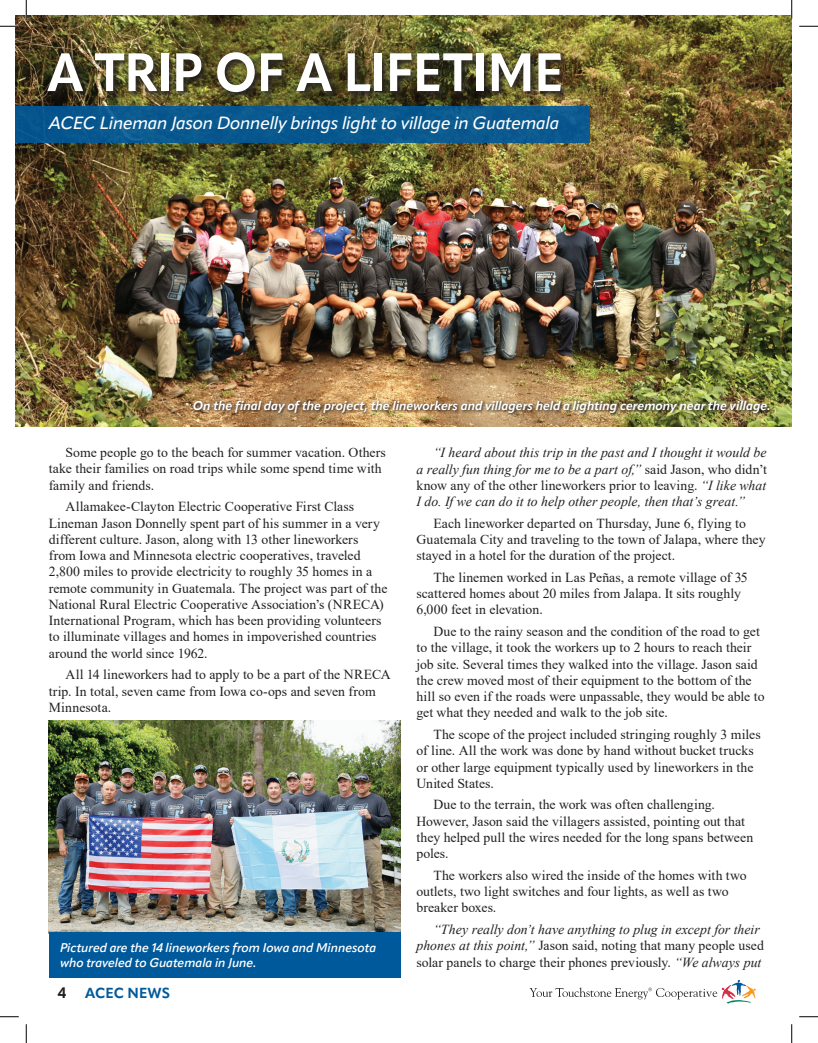
<style>
.page{position:relative;width:818px;height:1043px;background:#fff}
.page>*{position:absolute;margin:0;border:0;box-sizing:border-box;transform-origin:0 0}
.t1{font:700 53.25px "Apparat";letter-spacing:-.005em;color:#fff;scale:.95 1}
.t2{font:italic 500 17.5px "Apparat";letter-spacing:-.02em;color:#fff}
.t3{font:700 15px "Apparat";color:#231f20}
.t4{font:700 14.38px "Apparat";color:#00599b}
.t5{font:13.75px/16.2px "Times New Roman";color:#231f20}
.t6{font:italic 13.75px/16.2px "Times New Roman";color:#231f20;text-align:justify}
.t7{font:italic 700 12.5px "Apparat";letter-spacing:-.005em;color:#fff}
.t8{font:italic 600 12.5px/15px "Apparat";letter-spacing:-.01em;color:#fff}
.s1{font-style:normal}
</style>
<div class="page">
<svg style="left:529px;top:979px;width:226px;height:24px"></svg>
<img style="left:15px;top:15px;width:776px;height:411px">
<svg style="left:45px;top:49px;width:525px;height:52px"></svg>
<img style="left:49px;top:720px;width:352px;height:212px">
<div style="left:15px;top:106px;width:574px;height:36px;background:#09588e"></div>
<img style="left:192px;top:399px;width:581px;height:18px">
<div style="left:49px;top:932px;width:352px;height:45px;background:#00599b"></div>
<svg style="left:0;top:25px;width:19px;height:2px"></svg>
<svg style="left:799px;top:25px;width:19px;height:2px"></svg>
<svg style="left:0;top:1016px;width:19px;height:1px"></svg>
<svg style="left:799px;top:1016px;width:19px;height:1px"></svg>
<svg style="left:25px;top:0;width:2px;height:19px"></svg>
<svg style="left:25px;top:1024px;width:2px;height:18px"></svg>
<svg style="left:790px;top:0;width:2px;height:19px"></svg>
<svg style="left:791px;top:1024px;width:1px;height:18px"></svg>
<h1 class="t1" style="left:48px;top:40px;width:545px">A TRIP OF A LIFETIME</h1>
<p class="t2" style="left:49px;top:113px;width:511px">ACEC Lineman Jason Donnelly brings light to village in Guatemala</p>
<p class="t7" style="left:193px;top:398px;width:579px">On the final day of the project, the lineworkers and villagers held a lighting ceremony near the village.</p>
<p class="t5" style="left:49px;top:444px;width:338px;text-indent:17px">Some people go to the beach for summer vacation. Others take their families on road trips while some spend time with family and friends.</p>
<p class="t5" style="left:49px;top:498px;width:340px;text-indent:17px">Allamakee-Clayton Electric Cooperative First Class Lineman Jason Donnelly spent part of his summer in a very different culture. Jason, along with 13 other lineworkers from Iowa and Minnesota electric cooperatives, traveled 2,800 miles to provide electricity to roughly 35 homes in a remote community in Guatemala. The project was part of the National Rural Electric Cooperative Association’s (NRECA)<br>International Program, which has been providing volunteers to illuminate villages and homes in impoverished countries around the world since 1962.</p>
<p class="t5" style="left:49px;top:666px;width:343px;text-indent:17px">All 14 lineworkers had to apply to be a part of the NRECA trip. In total, seven came from Iowa co-ops and seven from<br>Minnesota.</p>
<p class="t8" style="left:60px;top:939px;width:318px">Pictured are the 14 lineworkers from Iowa and Minnesota who traveled to Guatemala in June.</p>
<p class="t3" style="left:58px;top:984px;width:10px">4</p>
<p class="t4" style="left:85px;top:984px;width:86px">ACEC NEWS</p>
<p class="t6" style="left:416px;top:444px;width:352px;text-indent:17px">“I heard about this trip in the past and I thought it would be a really fun thing for me to be a part of,” <span class="s1">said Jason, who didn’t know any of the other lineworkers prior to leaving.</span> “I like what I do. If we can do it to help other people, then that’s great.”</p>
<p class="t5" style="left:416px;top:514px;width:350px;text-indent:17px">Each lineworker departed on Thursday, June 6, flying to<br>Guatemala City and traveling to the town of Jalapa, where they stayed in a hotel for the duration of the project.</p>
<p class="t5" style="left:416px;top:568px;width:333px;text-indent:17px">The linemen worked in Las Peñas, a remote village of 35 scattered homes about 20 miles from Jalapa. It sits roughly<br>6,000 feet in elevation.</p>
<p class="t5" style="left:416px;top:623px;width:349px;text-indent:17px">Due to the rainy season and the condition of the road to get to the village, it took the workers up to 2 hours to reach their job site. Several times they walked into the village. Jason said the crew moved most of their equipment to the bottom of the hill so even if the roads were unpassable, they would be able to get what they needed and walk to the job site.</p>
<p class="t5" style="left:416px;top:726px;width:346px;text-indent:17px">The scope of the project included stringing roughly 3 miles of line. All the work was done by hand without bucket trucks or other large equipment typically used by lineworkers in the United States.</p>
<p class="t5" style="left:416px;top:796px;width:338px;text-indent:17px">Due to the terrain, the work was often challenging.<br>However, Jason said the villagers assisted, pointing out that they helped pull the wires needed for the long spans between poles.</p>
<p class="t5" style="left:416px;top:866px;width:331px;text-indent:17px">The workers also wired the inside of the homes with two outlets, two light switches and four lights, as well as two breaker boxes.</p>
<p class="t6" style="left:416px;top:921px;width:349px;text-align:left;text-indent:17px">“They really don’t have anything to plug in except for their phones at this point,” <span class="s1">Jason said, noting that many people used solar panels to charge their phones previously.</span> “We always put</p>
</div>
